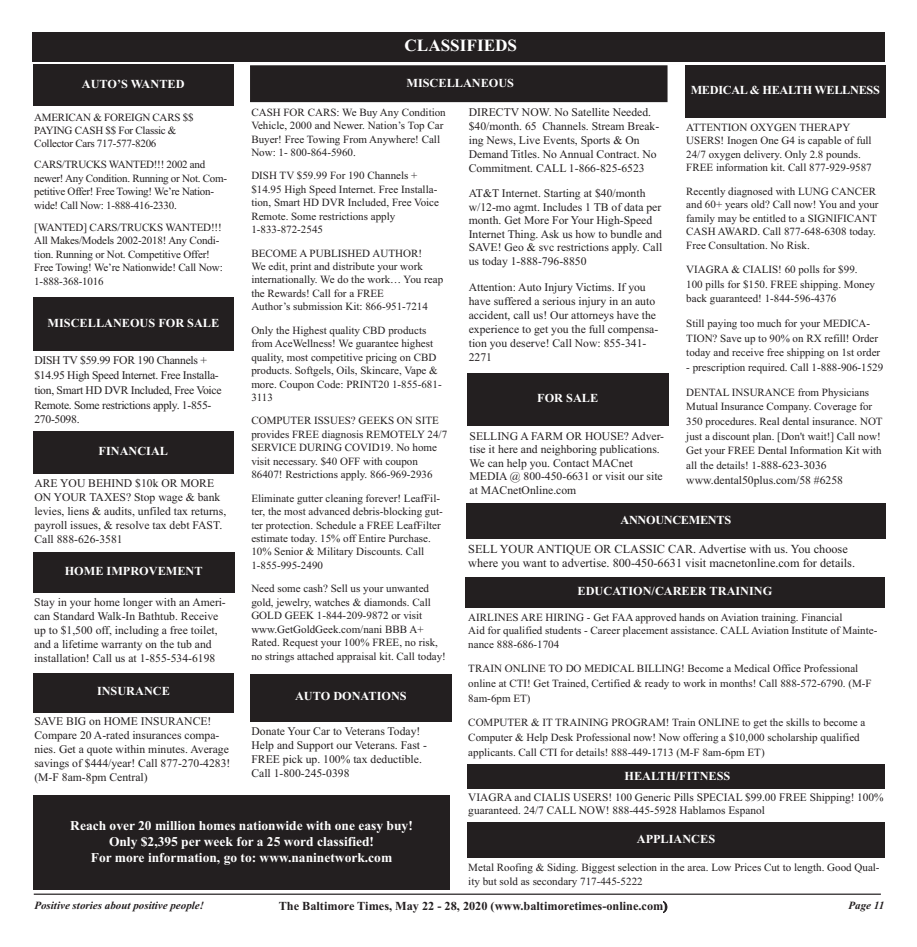
<style>
.page{position:relative;width:917px;height:947px;background:#fff}
.page>*{position:absolute;margin:0;border:0;box-sizing:border-box;transform-origin:0 0}
.t1{font:17.12px "Times New Roman PS Bold MT OTF";color:#fff}
.t2{font:13.5px/16.1px "Times New Roman PS Bold MT OTF";color:#fff;text-align:center}
.t3{font:12.25px "Times New Roman PS Bold MT OTF";color:#fff}
.t4{font:12.25px/14.8px "Times New Roman";color:#231f20}
.t5{font:700 12.25px "Times New Roman";color:#231f20}
.t6{font:12.25px "Times New Roman PS Bold MT OTF";letter-spacing:-.025em;color:#fff}
.t7{font:11.62px/14px "Times New Roman";color:#231f20}
.t8{font:11.62px/14.8px "Times New Roman";letter-spacing:-.025em;color:#231f20}
.t9{font:11.38px/13.6px "Times New Roman";color:#231f20}
.t10{font:11px/13.5px "Times New Roman";color:#231f20}
.t11{font:11px/13.5px "Times New Roman";letter-spacing:-.025em;color:#231f20}
.t12{font:italic 700 11px "Times New Roman";color:#231f20}
.s1{font-size:11.62px}
.s2{font-family:"Times New Roman PS Bold MT OTF";font-weight:400}
</style>
<div class="page">
<div style="left:251px;top:67px;width:415px;height:34px;background:#231f20"></div>
<div style="left:250px;top:65px;width:417px;height:37px;border:1px solid #231f20"></div>
<div style="left:32px;top:32px;width:852px;height:30px;background:#231f20"></div>
<div style="left:466px;top:503px;width:419px;height:36px;background:#231f20"></div>
<div style="left:465px;top:577px;width:419px;height:31px;background:#231f20"></div>
<div style="left:33px;top:552px;width:201px;height:41px;background:#231f20"></div>
<div style="left:33px;top:673px;width:200px;height:39px;background:#231f20"></div>
<div style="left:467px;top:822px;width:417px;height:36px;background:#231f20"></div>
<hr style="left:34px;top:893px;width:846px;height:2px;background:#231f20">
<div style="left:250px;top:674px;width:201px;height:47px;background:#231f20"></div>
<div style="left:684px;top:65px;width:201px;height:52px;background:#231f20"></div>
<div style="left:467px;top:373px;width:201px;height:52px;background:#231f20"></div>
<div style="left:467px;top:764px;width:417px;height:25px;background:#231f20"></div>
<div style="left:33px;top:64px;width:200px;height:42px;background:#231f20"></div>
<div style="left:33px;top:431px;width:200px;height:42px;background:#231f20"></div>
<div style="left:33px;top:298px;width:201px;height:53px;background:#231f20"></div>
<div style="left:33px;top:795px;width:416px;height:95px;background:#231f20"></div>
<p class="t3" style="left:82px;top:80px;width:104px">AUTO’S WANTED</p>
<p class="t11" style="left:34px;top:111px;width:161px">AMERICAN &amp; FOREIGN CARS $$<br>PAYING CASH $$ For Classic &amp;<br>Collector Cars 717-577-8206</p>
<p class="t11" style="left:34px;top:159px;width:194px">CARS/TRUCKS WANTED!!! 2002 and newer! Any Condition. Running or Not. Com&shy;petitive Offer! Free Towing! We’re Nation&shy;wide! Call Now: 1-888-416-2330.</p>
<p class="t10" style="left:34px;top:221px;width:190px">[WANTED] CARS/TRUCKS WANTED!!!<br>All Makes/Models 2002-2018! Any Condi&shy;tion. Running or Not. Competitive Offer!<br>Free Towing! We’re Nationwide! Call Now:<br>1-888-368-1016</p>
<p class="t3" style="left:48px;top:319px;width:173px">MISCELLANEOUS FOR SALE</p>
<p class="t8" style="left:34px;top:354px;width:188px">DISH TV $59.99 FOR 190 Channels + $14.95 High Speed Internet. Free Installa&shy;tion, Smart HD DVR Included, Free Voice Remote. Some restrictions apply. 1-855- 270-5098.</p>
<p class="t3" style="left:99px;top:447px;width:71px">FINANCIAL</p>
<p class="t7" style="left:34px;top:477px;width:193px">ARE YOU BEHIND $10k OR MORE<br>ON YOUR TAXES? Stop wage &amp; bank levies, liens &amp; audits, unfiled tax returns, payroll issues, &amp; resolve tax debt FAST.<br>Call 888-626-3581</p>
<p class="t3" style="left:65px;top:567px;width:139px">HOME IMPROVEMENT</p>
<p class="t7" style="left:34px;top:596px;width:193px">Stay in your home longer with an Ameri&shy;can Standard Walk-In Bathtub. Receive up to $1,500 off, including a free toilet, and a lifetime warranty on the tub and installation! Call us at 1-855-534-6198</p>
<p class="t3" style="left:97px;top:687px;width:74px">INSURANCE</p>
<p class="t7" style="left:34px;top:715px;width:197px">SAVE BIG on HOME INSURANCE!<br>Compare 20 A-rated insurances compa&shy;nies. Get a quote within minutes. Average savings of $444/year! Call 877-270-4283! (M-F 8am-8pm Central)</p>
<p class="t1" style="left:404px;top:40px;width:114px">CLASSIFIEDS</p>
<p class="t3" style="left:406px;top:78px;width:109px">MISCELLANEOUS</p>
<p class="t6" style="left:690px;top:86px;width:191px">MEDICAL &amp; HEALTH WELLNESS</p>
<p class="t10" style="left:251px;top:106px;width:196px">CASH FOR CARS: We Buy Any Condition Vehicle, 2000 and Newer. Nation’s Top Car Buyer! Free Towing From Anywhere! Call Now: 1- 800-864-5960.</p>
<p class="t10" style="left:251px;top:170px;width:189px">DISH TV $59.99 For 190 Channels + $14.95 High Speed Internet. Free Installa&shy;tion, Smart HD DVR Included, Free Voice<br>Remote. Some restrictions apply<br>1-833-872-2545</p>
<p class="t10" style="left:251px;top:247px;width:193px">BECOME A PUBLISHED AUTHOR!<br>We edit, print and distribute your work internationally. We do the work… You reap the Rewards! Call for a FREE<br>Author’s submission Kit: 866-951-7214</p>
<p class="t10" style="left:251px;top:324px;width:192px">Only the Highest quality CBD products from AceWellness! We guarantee highest quality, most competitive pricing on CBD products. Softgels, Oils, Skincare, Vape &amp; more. Coupon Code: PRINT20 1-855-681- 3113</p>
<p class="t10" style="left:251px;top:415px;width:197px">COMPUTER ISSUES? GEEKS ON SITE provides FREE diagnosis REMOTELY 24/7<br>SERVICE DURING COVID19. No home visit necessary. $40 OFF with coupon 86407! Restrictions apply. 866-969-2936</p>
<p class="t10" style="left:251px;top:492px;width:193px">Eliminate gutter cleaning forever! LeafFil&shy;ter, the most advanced debris-blocking gut&shy;ter protection. Schedule a FREE LeafFilter estimate today. 15% off Entire Purchase.<br>10% Senior &amp; Military Discounts. Call 1-855-995-2490</p>
<p class="t10" style="left:251px;top:583px;width:196px">Need some cash? Sell us your unwanted gold, jewelry, watches &amp; diamonds. Call GOLD GEEK 1-844-209-9872 or visit www.GetGoldGeek.com/nani BBB A+ Rated. Request your 100% FREE, no risk, no strings attached appraisal kit. Call today!</p>
<p class="t3" style="left:295px;top:692px;width:113px">AUTO DONATIONS</p>
<p class="t7" style="left:251px;top:725px;width:177px">Donate Your Car to Veterans Today!<br>Help and Support our Veterans. Fast -<br>FREE pick up. 100% tax deductible.<br>Call 1-800-245-0398</p>
<p class="t7" style="left:468px;top:106px;width:192px">DIRECTV NOW. No Satellite Needed. $40/month. 65 Channels. Stream Break&shy;ing News, Live Events, Sports &amp; On Demand Titles. No Annual Contract. No Commitment. CALL 1-866-825-6523</p>
<p class="t7" style="left:468px;top:188px;width:195px;line-height:13.5px">AT&amp;T Internet. Starting at $40/month w/12-mo agmt. Includes 1 TB of data per month. Get More For Your High-Speed Internet Thing. Ask us how to bundle and SAVE! Geo &amp; svc restrictions apply. Call us today 1-888-796-8850</p>
<p class="t7" style="left:468px;top:281px;width:191px">Attention: Auto Injury Victims. If you have suffered a serious injury in an auto accident, call us! Our attorneys have the experience to get you the full compensa&shy;tion you deserve! Call Now: 855-341- 2271</p>
<p class="t3" style="left:537px;top:394px;width:62px">FOR SALE</p>
<p class="t7" style="left:469px;top:430px;width:196px;line-height:13.5px">SELLING A FARM OR HOUSE? Adver&shy;tise it here and neighboring publications.<br>We can help you. Contact MACnet<br>MEDIA @ 800-450-6631 or visit our site at MACnetOnline.com</p>
<p class="t10" style="left:686px;top:122px;width:187px">ATTENTION OXYGEN THERAPY USERS! Inogen One G4 is capable of full 24/7 oxygen delivery. Only 2.8 pounds.<br>FREE information kit. Call 877-929-9587</p>
<p class="t10" style="left:686px;top:185px;width:194px">Recently diagnosed with LUNG CANCER and 60+ years old? Call now! You and your family may be entitled to a SIGNIFICANT CASH AWARD. Call 877-648-6308 today.<br>Free Consultation. No Risk.</p>
<p class="t10" style="left:686px;top:263px;width:190px;line-height:14.8px">VIAGRA &amp; CIALIS! 60 polls for $99.<br>100 pills for $150. FREE shipping. Money back guaranteed! 1-844-596-4376</p>
<p class="t10" style="left:686px;top:317px;width:195px;line-height:14.8px">Still paying too much for your MEDICA-<br>TION? Save up to 90% on RX refill! Order today and receive free shipping on 1st order</p>
<p class="t10" style="left:686px;top:362px;width:198px">- prescription required. Call 1-888-906-1529</p>
<p class="t10" style="left:686px;top:385px;width:198px;line-height:14.8px">DENTAL INSURANCE from Physicians Mutual Insurance Company. Coverage for 350 procedures. Real dental insurance. NOT just a discount plan. [Don't wait!] Call now!<br>Get your FREE Dental Information Kit with all the details! 1-<span class="s1">888-623-3036</span></p>
<p class="t7" style="left:686px;top:474px;width:158px">www.dental50plus.com/58 #6258</p>
<p class="t6" style="left:620px;top:516px;width:112px">ANNOUNCEMENTS</p>
<p class="t4" style="left:468px;top:542px;width:388px">SELL YOUR ANTIQUE OR CLASSIC CAR. Advertise with us. You choose where you want to advertise. 800-450-6631 visit macnetonline.com for details.</p>
<p class="t3" style="left:577px;top:587px;width:196px">EDUCATION/CAREER TRAINING</p>
<p class="t10" style="left:468px;top:611px;width:410px">AIRLINES ARE HIRING - Get FAA approved hands on Aviation training. Financial<br>Aid for qualified students - Career placement assistance. CALL Aviation Institute of Mainte&shy;nance 888-686-1704</p>
<p class="t10" style="left:468px;top:662px;width:405px;line-height:14.8px">TRAIN ONLINE TO DO MEDICAL BILLING! Become a Medical Office Professional online at CTI! Get Trained, Certified &amp; ready to work in months! Call 888-572-6790. (M-F<br>8am-6pm ET)</p>
<p class="t10" style="left:468px;top:716px;width:398px;line-height:14.8px">COMPUTER &amp; IT TRAINING PROGRAM! Train ONLINE to get the skills to become a<br>Computer &amp; Help Desk Professional now! Now offering a $10,000 scholarship qualified applicants. Call CTI for details! 888-449-1713 (M-F 8am-6pm ET)</p>
<p class="t3" style="left:624px;top:771px;width:107px">HEALTH/FITNESS</p>
<p class="t9" style="left:468px;top:791px;width:417px">VIAGRA and CIALIS USERS! 100 Generic Pills SPECIAL $99.00 FREE Shipping! 100% guaranteed. 24/7 CALL NOW! 888-445-5928 Hablamos Espanol</p>
<p class="t2" style="left:70px;top:819px;width:344px">Reach over 20 million homes nationwide with one easy buy!<br>Only $2,395 per week for a 25 word classified!<br>For more information, go to: www.naninetwork.com</p>
<p class="t3" style="left:636px;top:835px;width:80px">APPLIANCES</p>
<p class="t10" style="left:468px;top:862px;width:412px">Metal Roofing &amp; Siding. Biggest selection in the area. Low Prices Cut to length. Good Qual&shy;ity but sold as secondary 717-445-5222</p>
<p class="t12" style="left:34px;top:899px;width:171px">Positive stories about positive people!</p>
<p class="t5" style="left:279px;top:898px;width:390px">The Baltimore Times, <span class="s2">May 22 - 28, 2020</span> (www.baltimoretimes-online.com)</p>
<p class="t12" style="left:848px;top:898px;width:37px">Page 11</p>
</div>
